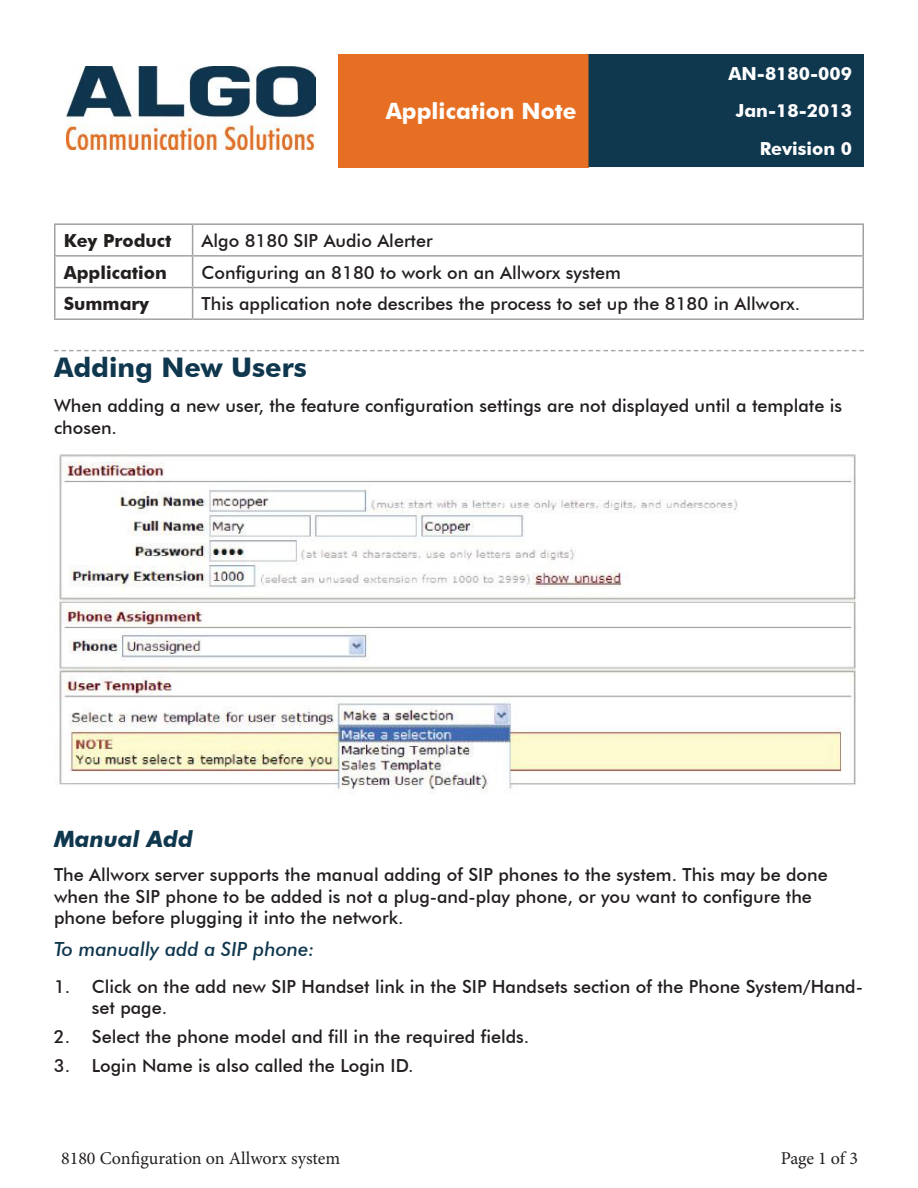
<style>
.page{position:relative;width:918px;height:1188px;background:#fff}
.page>*{position:absolute;margin:0;border:0;box-sizing:border-box;transform-origin:0 0}
.t1{font:700 27px "Futura BT";color:#0f374e}
.t2{font:700 22.5px "Futura BT";color:#fff}
.t3{font:italic 700 22.5px "Futura BT";color:#0f374e}
.t4{font:italic 500 19.5px "Futura BT";color:#0f374e}
.t5{font:500 18px/21.6px "Futura BT";color:#241f1f}
.t6{font:18px "Minion Pro";color:#241f1f}
.t7{font:700 18px/37.7px "Futura BT";color:#fff;text-align:right}
.t8{font:700 18px "Futura BT";color:#241f1f}
</style>
<div class="page">
<div style="left:339px;top:54px;width:250px;height:113px;background:#e76f24"></div>
<div style="left:588px;top:54px;width:276px;height:113px;background:#0f374e"></div>
<img style="left:66px;top:66px;width:250px;height:83px">
<svg style="left:54px;top:350px;width:810px;height:1px"></svg>
<hr style="left:54px;top:223px;width:139px;height:2px;background:#a0a1a3">
<hr style="left:54px;top:225px;width:2px;height:30px;background:#a0a1a3">
<hr style="left:193px;top:223px;width:671px;height:2px;background:#a0a1a3">
<hr style="left:192px;top:225px;width:1px;height:30px;background:#a0a1a3">
<hr style="left:862px;top:225px;width:2px;height:30px;background:#a0a1a3">
<hr style="left:54px;top:255px;width:139px;height:2px;background:#a0a1a3">
<hr style="left:54px;top:257px;width:2px;height:30px;background:#a0a1a3">
<hr style="left:193px;top:255px;width:671px;height:2px;background:#a0a1a3">
<hr style="left:192px;top:257px;width:1px;height:30px;background:#a0a1a3">
<hr style="left:862px;top:257px;width:2px;height:30px;background:#a0a1a3">
<hr style="left:54px;top:287px;width:139px;height:1px;background:#a0a1a3">
<hr style="left:54px;top:288px;width:2px;height:30px;background:#a0a1a3">
<hr style="left:193px;top:287px;width:671px;height:1px;background:#a0a1a3">
<hr style="left:192px;top:288px;width:1px;height:30px;background:#a0a1a3">
<hr style="left:862px;top:288px;width:2px;height:30px;background:#a0a1a3">
<hr style="left:54px;top:318px;width:139px;height:2px;background:#a0a1a3">
<hr style="left:193px;top:318px;width:671px;height:2px;background:#a0a1a3">
<img style="left:54px;top:454px;width:803px;height:340px">
<p class="t2" style="left:386px;top:97px;width:192px">Application Note</p>
<p class="t7" style="left:728px;top:54px;width:125px">AN-8180-009<br>Jan-18-2013<br>Revision 0</p>
<p class="t8" style="left:64px;top:230px;width:109px">Key Product</p>
<p class="t5" style="left:202px;top:230px;width:233px">Algo 8180 SIP Audio Alerter</p>
<p class="t8" style="left:64px;top:261px;width:105px">Application</p>
<p class="t5" style="left:202px;top:261px;width:421px">Configuring an 8180 to work on an Allworx system</p>
<p class="t8" style="left:64px;top:293px;width:87px">Summary</p>
<p class="t5" style="left:202px;top:293px;width:600px">This application note describes the process to set up the 8180 in Allworx.</p>
<h1 class="t1" style="left:54px;top:351px;width:254px">Adding New Users</h1>
<p class="t5" style="left:54px;top:395px;width:790px">When adding a new user, the feature configuration settings are not displayed until a template is chosen.</p>
<p class="t3" style="left:54px;top:825px;width:141px">Manual Add</p>
<p class="t5" style="left:54px;top:864px;width:775px">The Allworx server supports the manual adding of SIP phones to the system. This may be done when the SIP phone to be added is not a plug-and-play phone, or you want to configure the phone before plugging it into the network.</p>
<p class="t4" style="left:54px;top:937px;width:262px">To manually add a SIP phone:</p>
<p class="t5" style="left:92px;top:976px;width:773px;text-indent:-38px">1. Click on the add new SIP Handset link in the SIP Handsets section of the Phone System/Hand&shy;set page.</p>
<p class="t5" style="left:54px;top:1026px;width:477px">2. Select the phone model and fill in the required fields.</p>
<p class="t5" style="left:54px;top:1054px;width:361px">3. Login Name is also called the Login ID.</p>
<p class="t6" style="left:61px;top:1146px;width:281px">8180 Configuration on Allworx system</p>
<p class="t6" style="left:781px;top:1146px;width:79px">Page 1 of 3</p>
</div>
